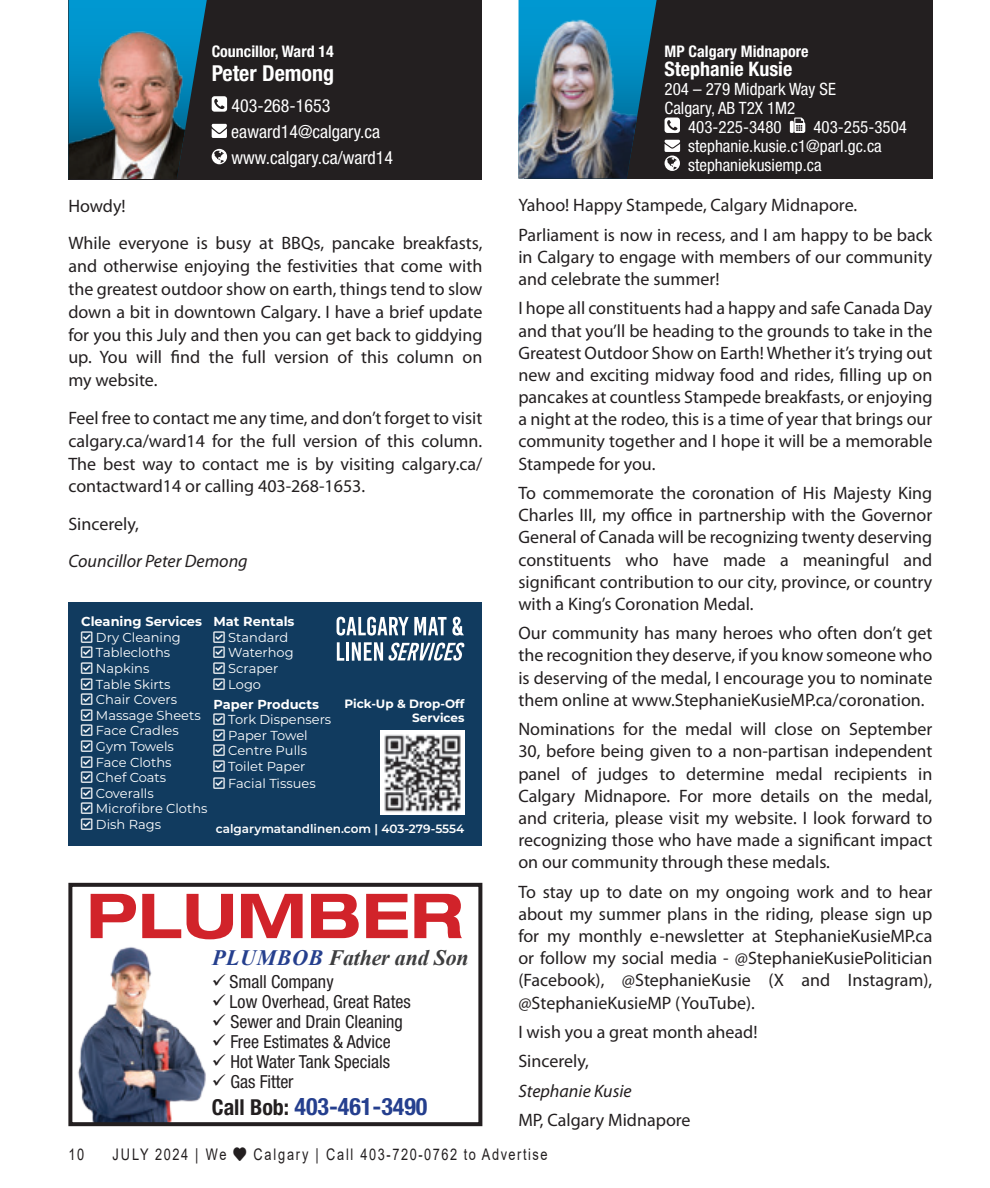
<style>
.page{position:relative;width:990px;height:1188px;background:#fff}
.page>*{position:absolute;margin:0;border:0;box-sizing:border-box;transform-origin:0 0}
.t1{font:700 expanded 62px "Helvetica Neue LT Std";color:#d1232a}
.t2{font:700 condensed 24px "Helvetica Neue LT Std";color:#253f8e}
.t3{font:italic 700 22px "Times New Roman";letter-spacing:-.01em;color:#3e3e3f}
.Body_text{font:700 condensed 22px "Helvetica Neue LT Std";color:#fff}
.Body_text-2{font:700 condensed 20px "Helvetica Neue LT Std";color:#fff}
.Body_text-3{font:18px/22.2px "Myriad Pro";color:#231f20;text-align:justify}
.t4{font:condensed 18px "Helvetica Neue LT Std";color:#231f20}
.Body_text-4{font:condensed 18px "Helvetica Neue LT Std";color:#fff}
.Body_text-5{font:italic 18px "Myriad Pro";color:#231f20}
.Body_text-6{font:condensed 17px "Helvetica Neue LT Std";color:#fff}
.t5{font:16px "Arial";letter-spacing:.12em;color:#231f20;scale:.8 1}
.Body_text-7{font:700 condensed 16px "Helvetica Neue LT Std";color:#fff}
.t6{font:13px/15.6px "Montserrat";color:#fff}
.t7{font:600 12px "Montserrat";color:#fff}
.t8{font:700 12px/14.4px "Montserrat";color:#fff;text-align:right}
.s1{font-weight:700}
.s2{color:#253f8e}
.s3{font-size:22px;color:#231f20}
</style>
<div class="page">
<img style="left:78px;top:947px;width:128px;height:174px">
<div style="left:68px;top:883px;width:414px;height:243px;border:4px solid #231f20"></div>
<div style="left:68px;top:603px;width:414px;height:243px;background:#113b5f"></div>
<img style="left:381px;top:731px;width:83px;height:83px">
<svg style="left:337px;top:617px;width:127px;height:19px"></svg>
<svg style="left:337px;top:642px;width:7px;height:19px"></svg>
<hr style="left:346px;top:642px;width:3px;height:19px;background:#fff">
<svg style="left:352px;top:642px;width:113px;height:19px"></svg>
<div style="left:69px;top:0;width:413px;height:179px;background:#231f20"></div>
<svg style="left:69px;top:0;width:158px;height:179px"></svg>
<div style="left:524px;top:0;width:409px;height:178px;background:#231f20"></div>
<svg style="left:519px;top:0;width:138px;height:39px"></svg>
<img style="left:519px;top:5px;width:131px;height:173px">
<svg style="left:665px;top:118px;width:15px;height:15px"></svg>
<svg style="left:790px;top:118px;width:15px;height:15px"></svg>
<svg style="left:665px;top:140px;width:15px;height:31px"></svg>
<p class="Body_text-7" style="left:212px;top:41px;width:124px">Councillor, Ward 14</p>
<p class="Body_text" style="left:212px;top:60px;width:124px">Peter Demong</p>
<p class="Body_text-4" style="left:231px;top:95px;width:101px">403-268-1653</p>
<p class="Body_text-4" style="left:231px;top:121px;width:150px">eaward14@calgary.ca</p>
<p class="Body_text-4" style="left:231px;top:148px;width:163px">www.calgary.ca/ward14</p>
<p class="Body_text-3" style="left:68px;top:194px;width:59px">Howdy!</p>
<p class="Body_text-3" style="left:68px;top:231px;width:416px;line-height:23px">While everyone is busy at BBQs, pancake breakfasts, and otherwise enjoying the festivities that come with the greatest outdoor show on earth, things tend to slow down a bit in downtown Calgary. I have a brief update for you this July and then you can get back to giddying up. You will find the full version of this column on my website.</p>
<p class="Body_text-3" style="left:68px;top:406px;width:416px;line-height:23px">Feel free to contact me any time, and don’t forget to visit calgary.ca/ward14 for the full version of this column.<br>The best way to contact me is by visiting calgary.ca/ contactward14 or calling 403-268-1653.</p>
<p class="Body_text-3" style="left:68px;top:512px;width:72px">Sincerely,</p>
<p class="Body_text-5" style="left:68px;top:550px;width:181px">Councillor Peter Demong</p>
<p class="t6" style="left:96px;top:613px;width:113px;text-indent:-15px"><span class="s1">Cleaning Services<br></span>Dry Cleaning<br>Tablecloths<br>Napkins<br>Table Skirts<br>Chair Covers<br>Massage Sheets<br>Face Cradles<br>Gym Towels<br>Face Cloths<br>Chef Coats<br>Coveralls<br>Microfibre Cloths<br>Dish Rags</p>
<p class="t6" style="left:228px;top:613px;width:68px;text-indent:-15px"><span class="s1">Mat Rentals<br></span>Standard<br>Waterhog<br>Scraper<br>Logo</p>
<p class="t6" style="left:228px;top:696px;width:105px;text-indent:-15px"><span class="s1">Paper Products<br></span>Tork Dispensers<br>Paper Towel<br>Centre Pulls<br>Toilet Paper<br>Facial Tissues</p>
<p class="t8" style="left:344px;top:695px;width:122px">Pick-Up &amp; Drop-Off<br>Services</p>
<p class="t7" style="left:216px;top:820px;width:250px">calgarymatandlinen.com | 403-279-5554</p>
<p class="t1" style="left:86px;top:877px;width:378px">PLUMber</p>
<p class="t3" style="left:212px;top:942px;width:258px"><span class="s2">Plumbob</span> Father and Son</p>
<p class="t4" style="left:212px;top:972px;width:123px">✓ Small Company</p>
<p class="t4" style="left:212px;top:992px;width:200px">✓ Low Overhead, Great Rates</p>
<p class="t4" style="left:212px;top:1012px;width:193px">✓ Sewer and Drain Cleaning</p>
<p class="t4" style="left:212px;top:1032px;width:180px">✓ Free Estimates &amp; Advice</p>
<p class="t4" style="left:212px;top:1052px;width:180px">✓ Hot Water Tank Specials</p>
<p class="t4" style="left:212px;top:1072px;width:83px">✓ Gas Fitter</p>
<p class="t2" style="left:212px;top:1092px;width:217px"><span class="s3">Call Bob:</span> 403-461-3490</p>
<p class="Body_text-7" style="left:665px;top:42px;width:146px">MP Calgary Midnapore</p>
<p class="Body_text-2" style="left:665px;top:57px;width:129px">Stephanie Kusie</p>
<p class="Body_text-6" style="left:665px;top:79px;width:173px">204 – 279 Midpark Way SE</p>
<p class="Body_text-6" style="left:665px;top:98px;width:132px">Calgary, AB T2X 1M2</p>
<p class="Body_text-6" style="left:688px;top:117px;width:95px">403-225-3480</p>
<p class="Body_text-6" style="left:813px;top:117px;width:95px">403-255-3504</p>
<p class="Body_text-6" style="left:688px;top:136px;width:195px">stephanie.kusie.c1@parl.gc.ca</p>
<p class="Body_text-6" style="left:688px;top:155px;width:135px">stephaniekusiemp.ca</p>
<p class="Body_text-3" style="left:518px;top:194px;width:340px">Yahoo! Happy Stampede, Calgary Midnapore.</p>
<p class="Body_text-3" style="left:518px;top:223px;width:416px">Parliament is now in recess, and I am happy to be back in Calgary to engage with members of our community and celebrate the summer!</p>
<p class="Body_text-3" style="left:518px;top:297px;width:416px">I hope all constituents had a happy and safe Canada Day and that you’ll be heading to the grounds to take in the Greatest Outdoor Show on Earth! Whether it’s trying out new and exciting midway food and rides, filling up on pancakes at countless Stampede breakfasts, or enjoying a night at the rodeo, this is a time of year that brings our community together and I hope it will be a memorable Stampede for you.</p>
<p class="Body_text-3" style="left:518px;top:482px;width:416px">To commemorate the coronation of His Majesty King Charles III, my office in partnership with the Governor General of Canada will be recognizing twenty deserving constituents who have made a meaningful and significant contribution to our city, province, or country with a King’s Coronation Medal.</p>
<p class="Body_text-3" style="left:518px;top:622px;width:416px">Our community has many heroes who often don’t get the recognition they deserve, if you know someone who is deserving of the medal, I encourage you to nominate them online at www.StephanieKusieMP.ca/coronation.</p>
<p class="Body_text-3" style="left:518px;top:718px;width:416px">Nominations for the medal will close on September 30, before being given to a non-partisan independent panel of judges to determine medal recipients in Calgary Midnapore. For more details on the medal, and criteria, please visit my website. I look forward to recognizing those who have made a significant impact on our community through these medals.</p>
<p class="Body_text-3" style="left:518px;top:880px;width:416px">To stay up to date on my ongoing work and to hear about my summer plans in the riding, please sign up for my monthly e-newsletter at StephanieKusieMP.ca or follow my social media - @StephanieKusiePolitician (Facebook), @StephanieKusie (X and Instagram), @StephanieKusieMP (YouTube).</p>
<p class="Body_text-3" style="left:518px;top:1021px;width:241px">I wish you a great month ahead!</p>
<p class="Body_text-3" style="left:518px;top:1050px;width:72px">Sincerely,</p>
<p class="Body_text-5" style="left:518px;top:1080px;width:115px">Stephanie Kusie</p>
<p class="Body_text-3" style="left:518px;top:1109px;width:174px">MP, Calgary Midnapore</p>
<p class="t5" style="left:68px;top:1144px;width:21px">10</p>
<p class="t5" style="left:112px;top:1144px;width:546px">JULY 2024 | We ♥ Calgary | Call 403-720-0762 to Advertise</p>
</div>
